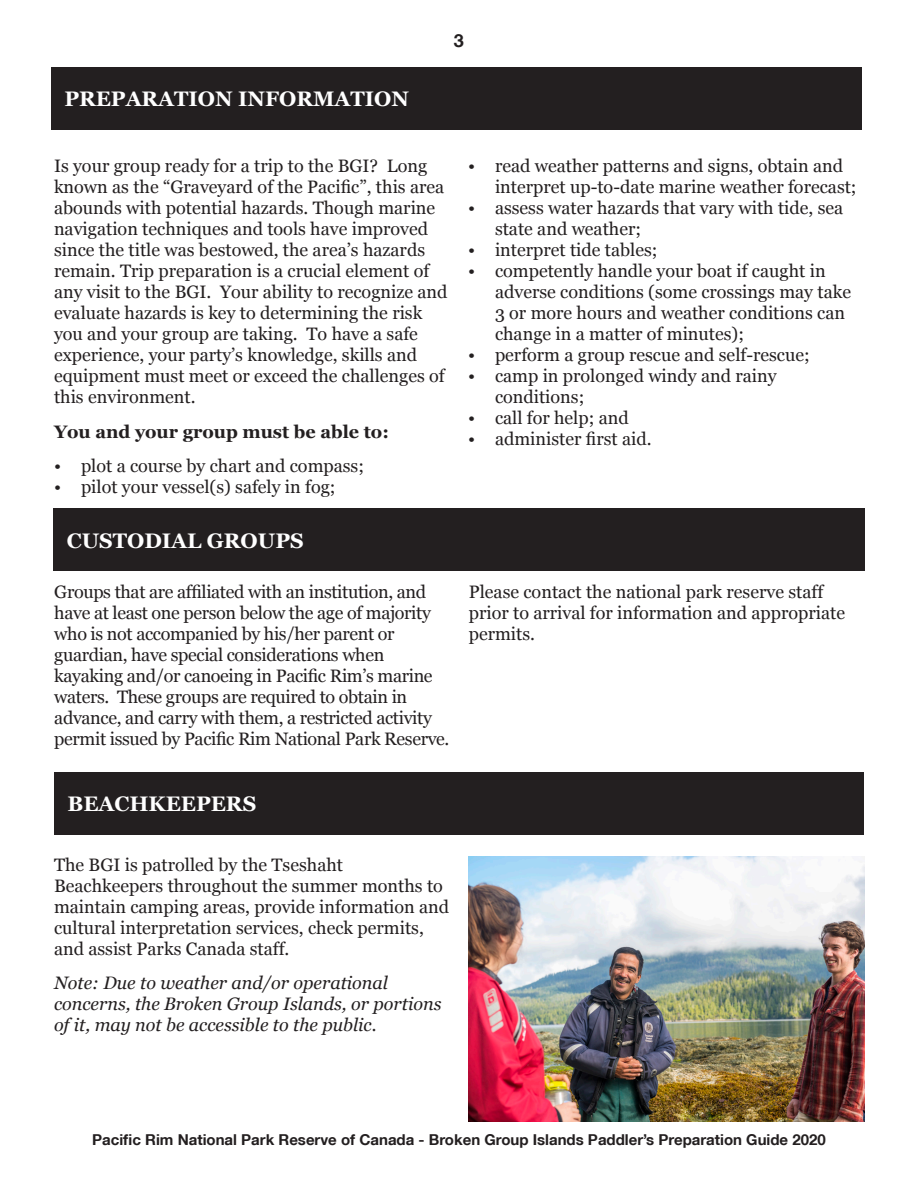
<style>
.page{position:relative;width:918px;height:1188px;background:#fff}
.page>*{position:absolute;margin:0;border:0;box-sizing:border-box;transform-origin:0 0}
.t1{font:700 21px "Georgia";color:#fff}
.t2{font:18px/21px "Georgia";color:#231f20}
.t3{font:18px/21px "Georgia";letter-spacing:-.02em;color:#231f20}
.t4{font:italic 18px/21px "Georgia";color:#231f20}
.t5{font:700 18px "Georgia";color:#231f20}
.t6{font:700 18px "Helvetica Neue LT";color:#231f20}
.t7{font:700 15px "Helvetica Neue LT";color:#231f20}
</style>
<div class="page">
<div style="left:51px;top:68px;width:811px;height:62px;background:#231f20"></div>
<div style="left:53px;top:509px;width:812px;height:62px;background:#231f20"></div>
<div style="left:54px;top:772px;width:810px;height:63px;background:#231f20"></div>
<img style="left:468px;top:857px;width:397px;height:265px">
<p class="t1" style="left:64px;top:86px;width:346px">PREPARATION INFORMATION</p>
<p class="t6" style="left:454px;top:30px;width:12px">3</p>
<p class="t2" style="left:54px;top:156px;width:395px">Is your group ready for a trip to the BGI? Long known as the “Graveyard of the Pacific”, this area abounds with potential hazards. Though marine navigation techniques and tools have improved since the title was bestowed, the area’s hazards remain. Trip preparation is a crucial element of any visit to the BGI. Your ability to recognize and evaluate hazards is key to determining the risk you and your group are taking. To have a safe experience, your party’s knowledge, skills and equipment must meet or exceed the challenges of this environment.</p>
<p class="t5" style="left:54px;top:420px;width:337px">You and your group must be able to:</p>
<p class="t2" style="left:54px;top:456px;width:312px">• plot a course by chart and compass;</p>
<p class="t2" style="left:54px;top:477px;width:283px">• pilot your vessel(s) safely in fog;</p>
<p class="t1" style="left:67px;top:527px;width:239px">CUSTODIAL GROUPS</p>
<p class="t3" style="left:54px;top:582px;width:397px">Groups that are affiliated with an institution, and have at least one person below the age of majority who is not accompanied by his/her parent or guardian, have special considerations when kayaking and/or canoeing in Pacific Rim’s marine waters. These groups are required to obtain in advance, and carry with them, a restricted activity permit issued by Pacific Rim National Park Reserve.</p>
<p class="t1" style="left:68px;top:791px;width:190px">BEACHKEEPERS</p>
<p class="t2" style="left:54px;top:854px;width:397px">The BGI is patrolled by the Tseshaht Beachkeepers throughout the summer months to maintain camping areas, provide information and cultural interpretation services, check permits, and assist Parks Canada staff.</p>
<p class="t4" style="left:54px;top:973px;width:389px">Note: Due to weather and/or operational concerns, the Broken Group Islands, or portions of it, may not be accessible to the public.</p>
<p class="t2" style="left:495px;top:156px;width:363px;text-indent:-27px">• read weather patterns and signs, obtain and interpret up-to-date marine weather forecast;</p>
<p class="t2" style="left:495px;top:198px;width:350px;text-indent:-27px">• assess water hazards that vary with tide, sea state and weather;</p>
<p class="t2" style="left:468px;top:240px;width:191px">• interpret tide tables;</p>
<p class="t2" style="left:495px;top:261px;width:358px;text-indent:-27px">• competently handle your boat if caught in adverse conditions (some crossings may take 3 or more hours and weather conditions can change in a matter of minutes);</p>
<p class="t2" style="left:468px;top:345px;width:343px">• perform a group rescue and self-rescue;</p>
<p class="t2" style="left:495px;top:366px;width:283px;text-indent:-27px">• camp in prolonged windy and rainy conditions;</p>
<p class="t2" style="left:468px;top:408px;width:162px">• call for help; and</p>
<p class="t2" style="left:468px;top:429px;width:185px">• administer first aid.</p>
<p class="t2" style="left:469px;top:582px;width:378px">Please contact the national park reserve staff prior to arrival for information and appropriate permits.</p>
<p class="t7" style="left:92px;top:1130px;width:735px">Pacific Rim National Park Reserve of Canada - Broken Group Islands Paddler’s Preparation Guide 2020</p>
</div>
